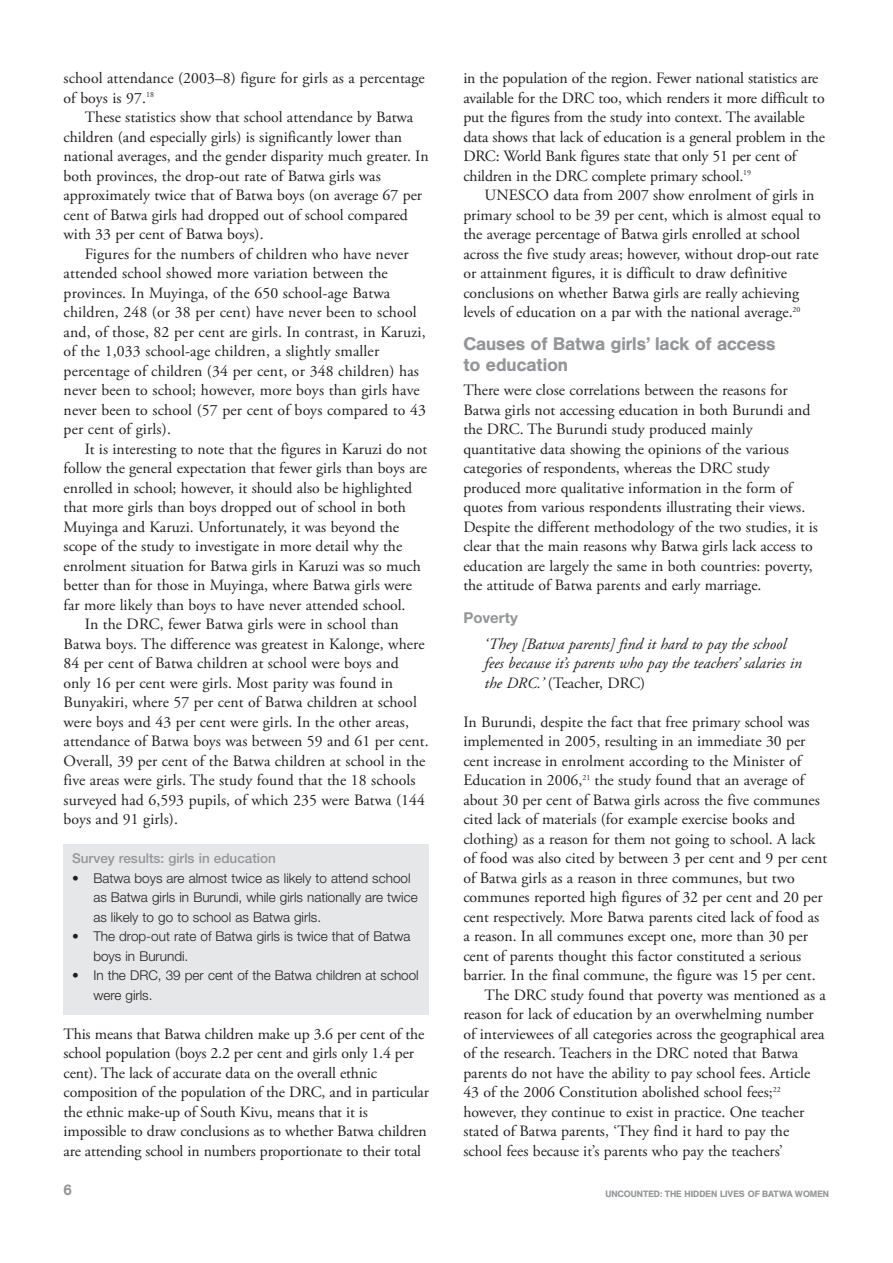
<style>
.page{position:relative;width:893px;height:1263px;background:#fff}
.page>*{position:absolute;margin:0;border:0;box-sizing:border-box;transform-origin:0 0}
.t1{font:500 18px/21px "AG Book BQ";color:#939598}
.t2{font:15.75px/19.5px "Adobe Garamond Pro";color:#231f20}
.t3{font:italic 15.75px/19.5px "Adobe Garamond Pro";color:#231f20}
.t4{font:700 15px "Helvetica Neue LT Com";color:#939598}
.t5{font:500 15px "AG Book BQ";color:#939598}
.t6{font:300 13.5px/19.5px "Helvetica Neue LT Com";color:#231f20}
.t7{font:500 13.5px "Helvetica Neue LT Com";color:#939598}
.t8{font:500 9px "AG Book BQ";color:#939598}
.s1{font-style:normal}
</style>
<div class="page">
<div style="left:64px;top:844px;width:365px;height:171px;background:#e6e7e8"></div>
<p class="t2" style="left:64px;top:70px;width:363px">school attendance (2003–8) figure for girls as a percentage of boys is 97.<sup>18</sup></p>
<p class="t2" style="left:64px;top:109px;width:367px;text-indent:21px">These statistics show that school attendance by Batwa children (and especially girls) is significantly lower than national averages, and the gender disparity much greater. In both provinces, the drop-out rate of Batwa girls was approximately twice that of Batwa boys (on average 67 per cent of Batwa girls had dropped out of school compared with 33 per cent of Batwa boys).</p>
<p class="t2" style="left:64px;top:246px;width:364px;text-indent:21px">Figures for the numbers of children who have never attended school showed more variation between the provinces. In Muyinga, of the 650 school-age Batwa children, 248 (or 38 per cent) have never been to school and, of those, 82 per cent are girls. In contrast, in Karuzi, of the 1,033 school-age children, a slightly smaller percentage of children (34 per cent, or 348 children) has never been to school; however, more boys than girls have never been to school (57 per cent of boys compared to 43 per cent of girls).</p>
<p class="t2" style="left:85px;top:441px;width:344px">It is interesting to note that the figures in Karuzi do not</p>
<p class="t2" style="left:64px;top:460px;width:365px">follow the general expectation that fewer girls than boys are</p>
<p class="t2" style="left:64px;top:480px;width:350px">enrolled in school; however, it should also be highlighted</p>
<p class="t2" style="left:64px;top:499px;width:344px">that more girls than boys dropped out of school in both</p>
<p class="t2" style="left:64px;top:519px;width:337px">Muyinga and Karuzi. Unfortunately, it was beyond the</p>
<p class="t2" style="left:64px;top:538px;width:340px">scope of the study to investigate in more detail why the</p>
<p class="t2" style="left:64px;top:558px;width:359px">enrolment situation for Batwa girls in Karuzi was so much</p>
<p class="t2" style="left:64px;top:577px;width:350px">better than for those in Muyinga, where Batwa girls were</p>
<p class="t2" style="left:64px;top:597px;width:343px">far more likely than boys to have never attended school.</p>
<p class="t2" style="left:85px;top:616px;width:315px">In the DRC, fewer Batwa girls were in school than</p>
<p class="t2" style="left:64px;top:636px;width:363px">Batwa boys. The difference was greatest in Kalonge, where</p>
<p class="t2" style="left:64px;top:655px;width:337px">84 per cent of Batwa children at school were boys and</p>
<p class="t2" style="left:64px;top:675px;width:331px">only 16 per cent were girls. Most parity was found in</p>
<p class="t2" style="left:64px;top:694px;width:355px">Bunyakiri, where 57 per cent of Batwa children at school</p>
<p class="t2" style="left:64px;top:714px;width:347px">were boys and 43 per cent were girls. In the other areas,</p>
<p class="t2" style="left:64px;top:733px;width:367px">attendance of Batwa boys was between 59 and 61 per cent.</p>
<p class="t2" style="left:64px;top:753px;width:363px">Overall, 39 per cent of the Batwa children at school in the</p>
<p class="t2" style="left:64px;top:772px;width:353px">five areas were girls. The study found that the 18 schools</p>
<p class="t2" style="left:64px;top:792px;width:363px">surveyed had 6,593 pupils, of which 235 were Batwa (144</p>
<p class="t2" style="left:64px;top:811px;width:116px">boys and 91 girls).</p>
<p class="t7" style="left:72px;top:854px;width:205px">Survey results: girls in education</p>
<p class="t6" style="left:93px;top:870px;width:326px;text-indent:-21px">• Batwa boys are almost twice as likely to attend school as Batwa girls in Burundi, while girls nationally are twice as likely to go to school as Batwa girls.</p>
<p class="t6" style="left:93px;top:928px;width:319px;text-indent:-21px">• The drop-out rate of Batwa girls is twice that of Batwa boys in Burundi.</p>
<p class="t6" style="left:93px;top:967px;width:327px;text-indent:-21px">• In the DRC, 39 per cent of the Batwa children at school were girls.</p>
<p class="t2" style="left:64px;top:1026px;width:367px">This means that Batwa children make up 3.6 per cent of the school population (boys 2.2 per cent and girls only 1.4 per cent). The lack of accurate data on the overall ethnic composition of the population of the DRC, and in particular the ethnic make-up of South Kivu, means that it is impossible to draw conclusions as to whether Batwa children are attending school in numbers proportionate to their total</p>
<p class="t2" style="left:463px;top:70px;width:363px">in the population of the region. Fewer national statistics are available for the DRC too, which renders it more difficult to put the figures from the study into context. The available data shows that lack of education is a general problem in the DRC: World Bank figures state that only 51 per cent of children in the DRC complete primary school.<sup>19</sup></p>
<p class="t2" style="left:463px;top:187px;width:359px;text-indent:21px">UNESCO data from 2007 show enrolment of girls in primary school to be 39 per cent, which is almost equal to the average percentage of Batwa girls enrolled at school across the five study areas; however, without drop-out rate or attainment figures, it is difficult to draw definitive conclusions on whether Batwa girls are really achieving levels of education on a par with the national average.<sup>20</sup></p>
<p class="t1" style="left:463px;top:335px;width:314px">Causes of Batwa girls’ lack of access to education</p>
<p class="t2" style="left:463px;top:382px;width:356px">There were close correlations between the reasons for Batwa girls not accessing education in both Burundi and the DRC. The Burundi study produced mainly quantitative data showing the opinions of the various categories of respondents, whereas the DRC study produced more qualitative information in the form of quotes from various respondents illustrating their views.<br>Despite the different methodology of the two studies, it is clear that the main reasons why Batwa girls lack access to education are largely the same in both countries: poverty, the attitude of Batwa parents and early marriage.</p>
<p class="t4" style="left:463px;top:612px;width:56px">Poverty</p>
<p class="t3" style="left:485px;top:635px;width:319px">‘They [Batwa parents] find it hard to pay the school fees because it’s parents who pay the teachers’ salaries in the DRC.’ <span class="s1">(Teacher, DRC)</span></p>
<p class="t2" style="left:463px;top:714px;width:348px">In Burundi, despite the fact that free primary school was</p>
<p class="t2" style="left:463px;top:733px;width:344px">implemented in 2005, resulting in an immediate 30 per</p>
<p class="t2" style="left:463px;top:753px;width:339px">cent increase in enrolment according to the Minister of</p>
<p class="t2" style="left:463px;top:772px;width:343px">Education in 2006,<sup>21</sup> the study found that an average of</p>
<p class="t2" style="left:463px;top:792px;width:358px">about 30 per cent of Batwa girls across the five communes</p>
<p class="t2" style="left:463px;top:811px;width:333px">cited lack of materials (for example exercise books and</p>
<p class="t2" style="left:463px;top:831px;width:354px">clothing) as a reason for them not going to school. A lack</p>
<p class="t2" style="left:463px;top:850px;width:365px">of food was also cited by between 3 per cent and 9 per cent</p>
<p class="t2" style="left:463px;top:870px;width:333px">of Batwa girls as a reason in three communes, but two</p>
<p class="t2" style="left:463px;top:889px;width:361px">communes reported high figures of 32 per cent and 20 per</p>
<p class="t2" style="left:463px;top:909px;width:357px">cent respectively. More Batwa parents cited lack of food as</p>
<p class="t2" style="left:463px;top:928px;width:346px">a reason. In all communes except one, more than 30 per</p>
<p class="t2" style="left:463px;top:948px;width:339px">cent of parents thought this factor constituted a serious</p>
<p class="t2" style="left:463px;top:967px;width:354px">barrier. In the final commune, the figure was 15 per cent.</p>
<p class="t2" style="left:485px;top:987px;width:343px">The DRC study found that poverty was mentioned as a</p>
<p class="t2" style="left:463px;top:1006px;width:352px">reason for lack of education by an overwhelming number</p>
<p class="t2" style="left:463px;top:1026px;width:363px">of interviewees of all categories across the geographical area</p>
<p class="t2" style="left:463px;top:1045px;width:336px">of the research. Teachers in the DRC noted that Batwa</p>
<p class="t2" style="left:463px;top:1065px;width:349px">parents do not have the ability to pay school fees. Article</p>
<p class="t2" style="left:463px;top:1084px;width:319px">43 of the 2006 Constitution abolished school fees;<sup>22</sup></p>
<p class="t2" style="left:463px;top:1104px;width:342px">however, they continue to exist in practice. One teacher</p>
<p class="t2" style="left:463px;top:1123px;width:327px">stated of Batwa parents, ‘They find it hard to pay the</p>
<p class="t2" style="left:463px;top:1143px;width:321px">school fees because it’s parents who pay the teachers’</p>
<p class="t5" style="left:64px;top:1185px;width:10px">6</p>
<p class="t8" style="left:605px;top:1191px;width:225px">UNCOUNTED: THE HIDDEN LIVES OF BATWA WOMEN</p>
</div>
